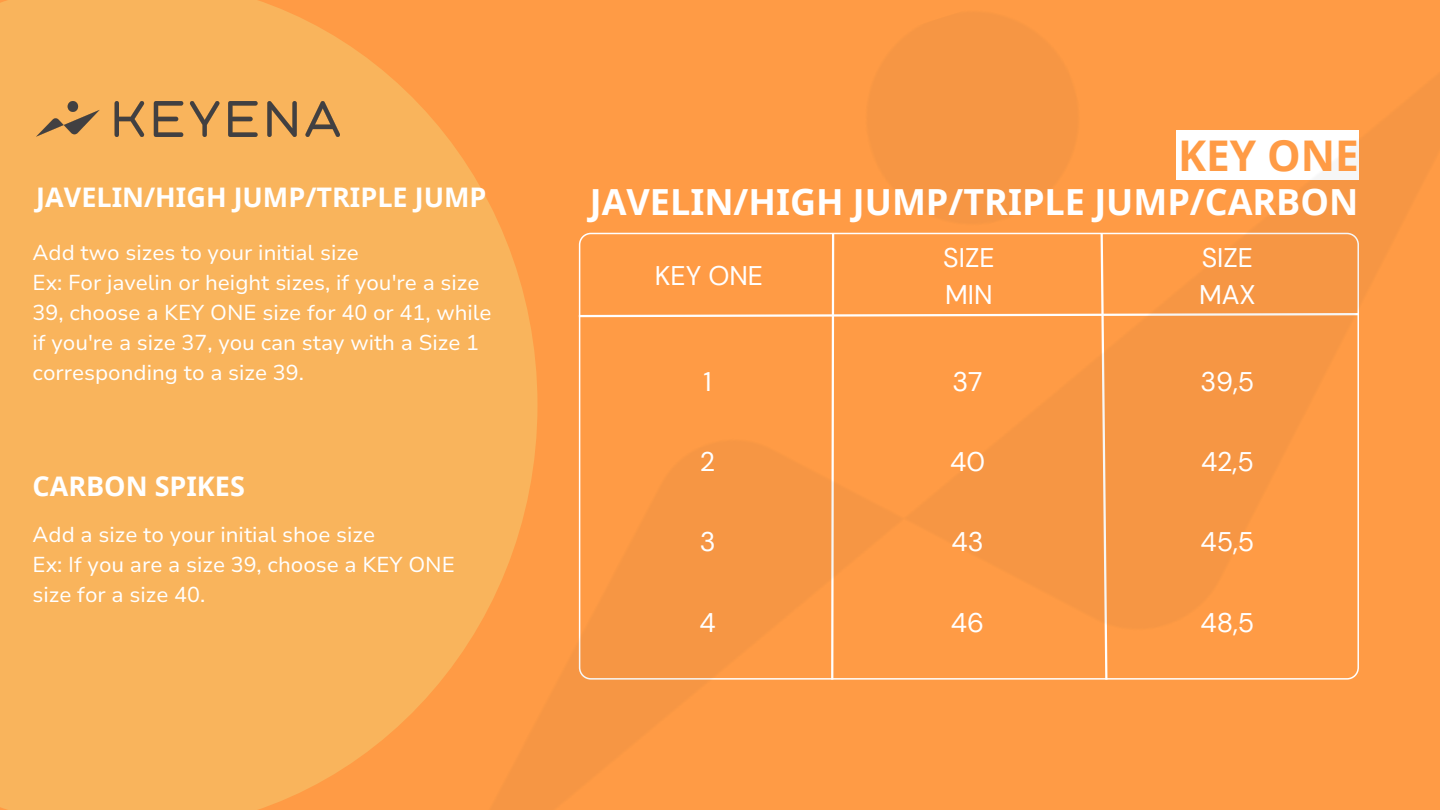
<style>
.page{position:relative;width:1440px;height:810px;background:#fff}
.page>*{position:absolute;margin:0;border:0;box-sizing:border-box;transform-origin:0 0}
.t1{font:700 42.3px "Noto Sans";color:#ff9b45}
.t2{font:700 36px "Noto Sans";color:#fff}
.t3{font:700 27px "Noto Sans";color:#fff}
.t4{font:26.9px/37.3px "DM Sans";color:#fff}
.t5{font:21.5px/30px "Nunito Sans 10 pt";color:#fff}
</style>
<div class="page">
<img style="left:538px;top:0;width:902px;height:810px">
<div style="left:0;top:0;width:538px;height:810px;background:#f9b45c"></div>
<img style="left:36px;top:102px;width:303px;height:34px">
<h4 class="t3" style="left:36px;top:178px;width:452px">JAVELIN/HIGH JUMP/TRIPLE JUMP</h4>
<p class="t5" style="left:33px;top:238px;width:328px">Add two sizes to your initial size</p>
<h4 class="t5" style="left:33px;top:268px;width:460px">Ex: For javelin or height sizes, if you're a size 39, choose a KEY ONE size for 40 or 41, while if you're a size 37, you can stay with a Size 1 corresponding to a size 39.</h4>
<p class="t3" style="left:33px;top:467px;width:214px">CARBON SPIKES</p>
<p class="t5" style="left:33px;top:520px;width:344px">Add a size to your initial shoe size</p>
<p class="t5" style="left:33px;top:550px;width:424px">Ex: If you are a size 39, choose a KEY ONE size for a size 40.</p>
<p class="t1" style="left:1178px;top:126px;width:182px">KEY ONE</p>
<h3 class="t2" style="left:590px;top:177px;width:770px">JAVELIN/HIGH JUMP/TRIPLE JUMP/CARBON</h3>
<p class="t4" style="left:655px;top:257px;width:110px">KEY ONE</p>
<p class="t4" style="left:943px;top:239px;width:53px">SIZE<br>MIN</p>
<p class="t4" style="left:1199px;top:239px;width:58px">SIZE<br>MAX</p>
<p class="t4" style="left:704px;top:363px;width:10px">1</p>
<p class="t4" style="left:952px;top:363px;width:32px">37</p>
<h1 class="t4" style="left:1200px;top:363px;width:55px">39,5</h1>
<h3 class="t4" style="left:700px;top:443px;width:17px">2</h3>
<h4 class="t4" style="left:950px;top:443px;width:36px">40</h4>
<h2 class="t4" style="left:1201px;top:443px;width:54px">42,5</h2>
<h4 class="t4" style="left:700px;top:524px;width:17px">3</h4>
<p class="t4" style="left:952px;top:524px;width:34px">43</p>
<h4 class="t4" style="left:1200px;top:524px;width:55px">45,5</h4>
<h4 class="t4" style="left:700px;top:604px;width:18px">4</h4>
<p class="t4" style="left:951px;top:604px;width:35px">46</p>
<p class="t4" style="left:1201px;top:604px;width:55px">48,5</p>
</div>
